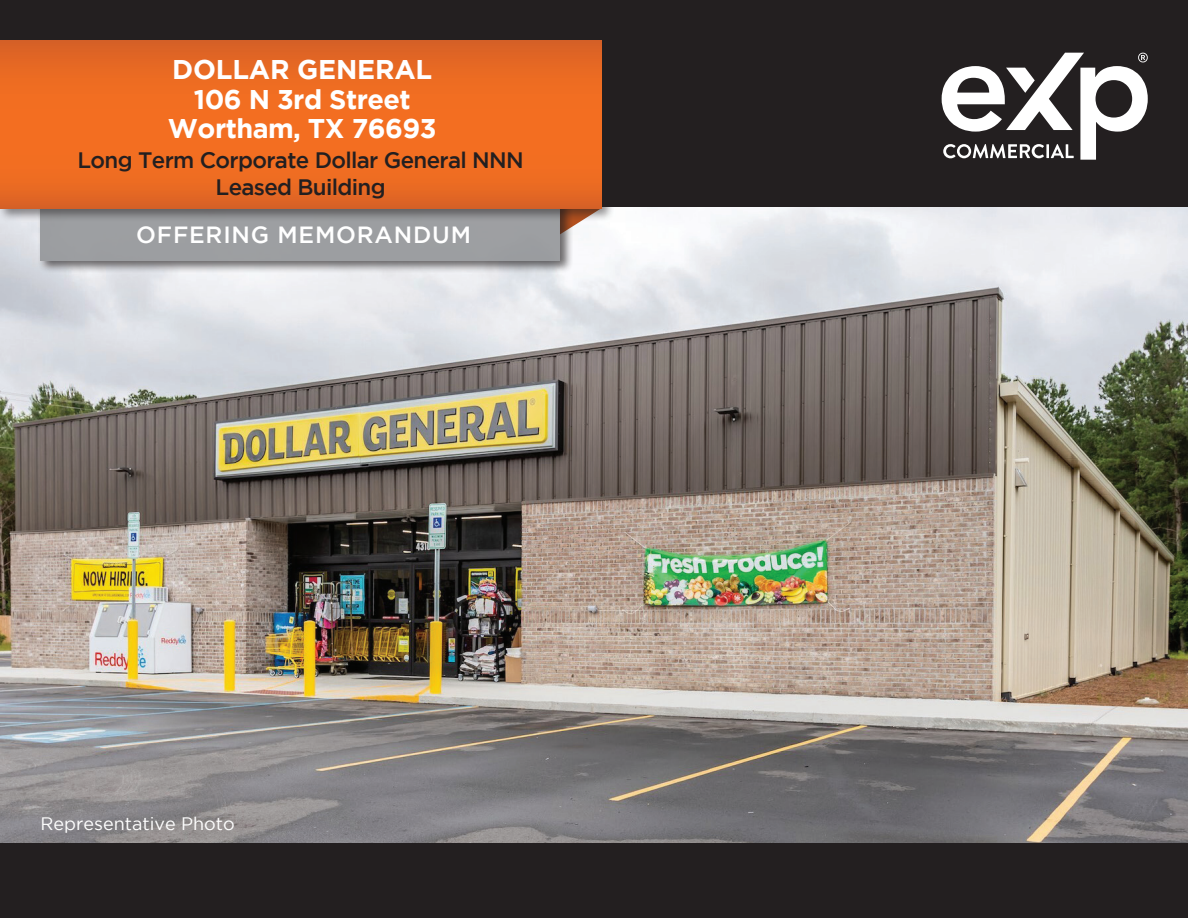
<style>
.page{position:relative;width:1188px;height:918px;background:#fff}
.page>*{position:absolute;margin:0;border:0;box-sizing:border-box;transform-origin:0 0}
.t1{font:700 27px/29.2px "Gotham";letter-spacing:-.02em;color:#fff;text-align:center}
.t2{font:500 23.4px "Gotham";letter-spacing:.035em;color:#fff}
.t3{font:500 22.35px/26.5px "Gotham";letter-spacing:-.03em;color:#231f20;text-align:center}
.t4{font:18px "Gotham";color:#fff}
</style>
<div class="page">
<img style="left:0;top:207px;width:1188px;height:637px">
<div style="left:0;top:844px;width:1188px;height:73px;background:#231f20"></div>
<svg style="left:573px;top:222px;width:29px;height:12px"></svg>
<div style="left:0;top:0;width:1188px;height:207px;background:#231f20"></div>
<div style="left:38px;top:194px;width:535px;height:80px;background:#231f20;opacity:.75"></div>
<div style="left:40px;top:197px;width:520px;height:63px;background:#9d9ea1"></div>
<div style="left:0;top:38px;width:615px;height:184px;background:#231f20;opacity:.5"></div>
<svg style="left:0;top:40px;width:602px;height:168px;background:#eb6a22"></svg>
<svg style="left:942px;top:52px;width:206px;height:108px"></svg>
<div style="left:932px;top:36px;width:113px;height:19px;background:#231f20"></div>
<p class="t1" style="left:168px;top:54px;width:270px">DOLLAR GENERAL<br>106 N 3rd Street<br>Wortham, TX 76693</p>
<p class="t3" style="left:77px;top:146px;width:448px">Long Term Corporate Dollar General NNN<br>Leased Building</p>
<p class="t2" style="left:136px;top:221px;width:336px">OFFERING MEMORANDUM</p>
<p class="t4" style="left:40px;top:814px;width:196px">Representative Photo</p>
</div>
